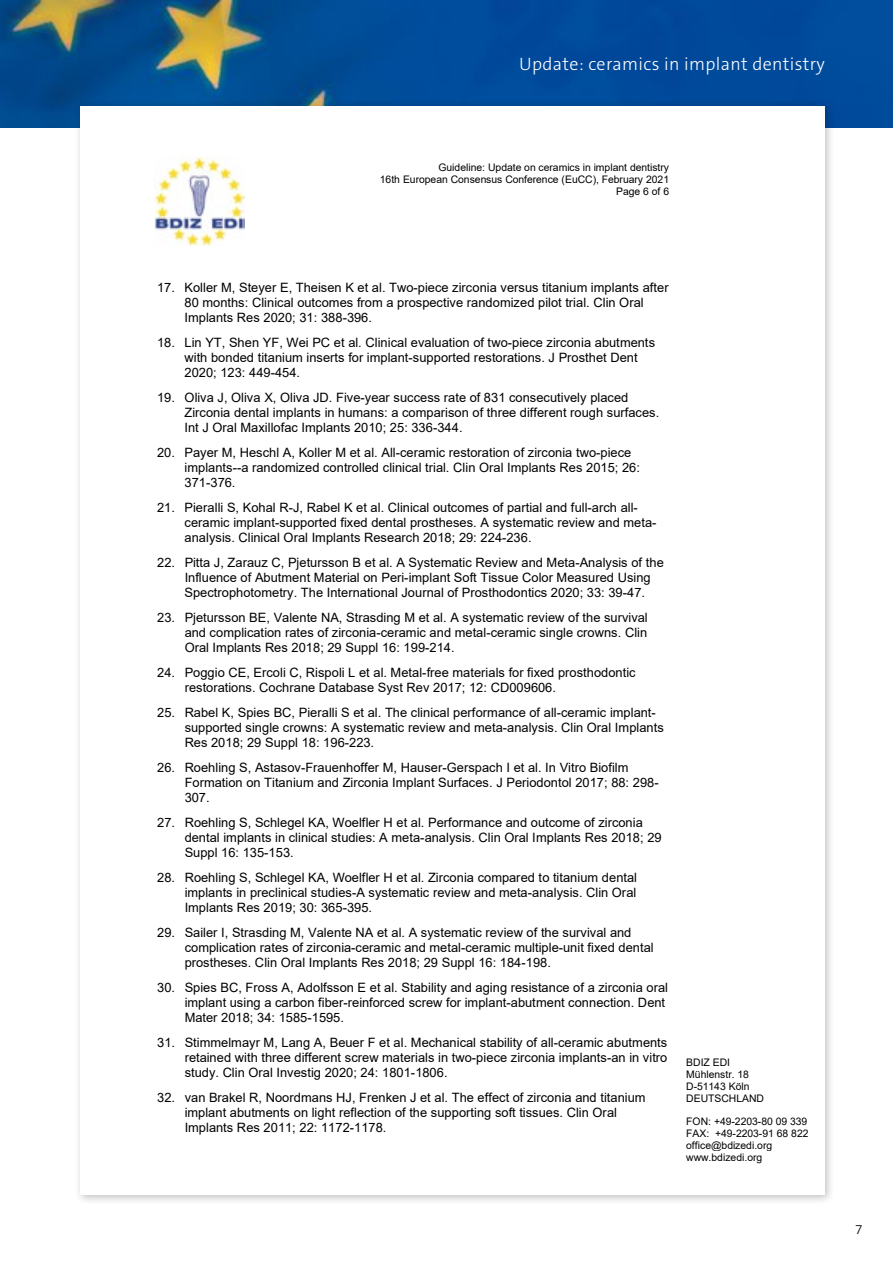
<style>
.page{position:relative;width:893px;height:1263px;background:#fff}
.page>*{position:absolute;margin:0;border:0;box-sizing:border-box;transform-origin:0 0}
.t1{font:300 18px "The Sans C5";letter-spacing:.02em;color:#fff}
.t2{font:300 13.5px "The Sans C5";color:#000}
.t3{font:12.9px/14.9px "Arial";color:#000}
.t4{font:10.35px/12px "Arial";letter-spacing:-.005em;color:#000}
</style>
<div class="page">
<img style="left:0;top:0;width:893px;height:128px">
<div style="left:75px;top:100px;width:760px;height:1104px;background:#000;opacity:.25"></div>
<div style="left:81px;top:106px;width:744px;height:1089px;background:#fff"></div>
<img style="left:155px;top:157px;width:90px;height:89px">
<h1 class="t1" style="left:519px;top:53px;width:307px">Update: ceramics in implant dentistry</h1>
<p class="t4" style="left:380px;top:161px;width:291px;text-align:right">Guideline: Update on ceramics in implant dentistry<br>16th European Consensus Conference (EuCC), February 2021<br>Page 6 of 6</p>
<p class="t3" style="left:185px;top:280px;width:485px;text-indent:-27px">17. Koller M, Steyer E, Theisen K et al. Two-piece zirconia versus titanium implants after<br>80 months: Clinical outcomes from a prospective randomized pilot trial. Clin Oral<br>Implants Res 2020; 31: 388-396.</p>
<p class="t3" style="left:185px;top:335px;width:472px;text-indent:-27px">18. Lin YT, Shen YF, Wei PC et al. Clinical evaluation of two-piece zirconia abutments with bonded titanium inserts for implant-supported restorations. J Prosthet Dent<br>2020; 123: 449-454.</p>
<p class="t3" style="left:185px;top:390px;width:476px;text-indent:-27px">19. Oliva J, Oliva X, Oliva JD. Five-year success rate of 831 consecutively placed<br>Zirconia dental implants in humans: a comparison of three different rough surfaces.<br>Int J Oral Maxillofac Implants 2010; 25: 336-344.</p>
<p class="t3" style="left:185px;top:445px;width:457px;text-indent:-27px">20. Payer M, Heschl A, Koller M et al. All-ceramic restoration of zirconia two-piece implants--a randomized controlled clinical trial. Clin Oral Implants Res 2015; 26:<br>371-376.</p>
<p class="t3" style="left:185px;top:500px;width:473px;text-indent:-27px">21. Pieralli S, Kohal R-J, Rabel K et al. Clinical outcomes of partial and full-arch all&shy;ceramic implant-supported fixed dental prostheses. A systematic review and meta&shy;analysis. Clinical Oral Implants Research 2018; 29: 224-236.</p>
<p class="t3" style="left:185px;top:555px;width:481px;text-indent:-27px">22. Pitta J, Zarauz C, Pjetursson B et al. A Systematic Review and Meta-Analysis of the<br>Influence of Abutment Material on Peri-implant Soft Tissue Color Measured Using<br>Spectrophotometry. The International Journal of Prosthodontics 2020; 33: 39-47.</p>
<p class="t3" style="left:185px;top:610px;width:465px;text-align:justify;text-indent:-27px">23. Pjetursson BE, Valente NA, Strasding M et al. A systematic review of the survival and complication rates of zirconia-ceramic and metal-ceramic single crowns. Clin Oral Implants Res 2018; 29 Suppl 16: 199-214.</p>
<p class="t3" style="left:185px;top:665px;width:452px;text-indent:-27px">24. Poggio CE, Ercoli C, Rispoli L et al. Metal-free materials for fixed prosthodontic restorations. Cochrane Database Syst Rev 2017; 12: CD009606.</p>
<p class="t3" style="left:185px;top:705px;width:481px;text-indent:-27px">25. Rabel K, Spies BC, Pieralli S et al. The clinical performance of all-ceramic implant&shy;supported single crowns: A systematic review and meta-analysis. Clin Oral Implants<br>Res 2018; 29 Suppl 18: 196-223.</p>
<p class="t3" style="left:185px;top:760px;width:476px;text-indent:-27px">26. Roehling S, Astasov-Frauenhoffer M, Hauser-Gerspach I et al. In Vitro Biofilm<br>Formation on Titanium and Zirconia Implant Surfaces. J Periodontol 2017; 88: 298-<br>307.</p>
<p class="t3" style="left:185px;top:815px;width:478px;text-indent:-27px">27. Roehling S, Schlegel KA, Woelfler H et al. Performance and outcome of zirconia dental implants in clinical studies: A meta-analysis. Clin Oral Implants Res 2018; 29<br>Suppl 16: 135-153.</p>
<p class="t3" style="left:185px;top:870px;width:454px;text-align:justify;text-indent:-27px">28. Roehling S, Schlegel KA, Woelfler H et al. Zirconia compared to titanium dental implants in preclinical studies-A systematic review and meta-analysis. Clin Oral Implants Res 2019; 30: 365-395.</p>
<p class="t3" style="left:185px;top:925px;width:471px;text-indent:-27px">29. Sailer I, Strasding M, Valente NA et al. A systematic review of the survival and complication rates of zirconia-ceramic and metal-ceramic multiple-unit fixed dental prostheses. Clin Oral Implants Res 2018; 29 Suppl 16: 184-198.</p>
<p class="t3" style="left:185px;top:980px;width:485px;text-indent:-27px">30. Spies BC, Fross A, Adolfsson E et al. Stability and aging resistance of a zirconia oral implant using a carbon fiber-reinforced screw for implant-abutment connection. Dent<br>Mater 2018; 34: 1585-1595.</p>
<p class="t3" style="left:185px;top:1035px;width:484px;text-align:justify;text-indent:-27px">31. Stimmelmayr M, Lang A, Beuer F et al. Mechanical stability of all-ceramic abutments retained with three different screw materials in two-piece zirconia implants-an in vitro study. Clin Oral Investig 2020; 24: 1801-1806.</p>
<p class="t3" style="left:185px;top:1090px;width:462px;text-indent:-27px">32. van Brakel R, Noordmans HJ, Frenken J et al. The effect of zirconia and titanium implant abutments on light reflection of the supporting soft tissues. Clin Oral<br>Implants Res 2011; 22: 1172-1178.</p>
<p class="t4" style="left:686px;top:1056px;width:79px">BDIZ EDI<br>Mühlenstr. 18<br>D-51143 Köln<br>DEUTSCHLAND</p>
<p class="t4" style="left:686px;top:1115px;width:124px">FON: +49-2203-80 09 339<br>FAX: +49-2203-91 68 822 office@bdizedi.org www.bdizedi.org</p>
<p class="t2" style="left:855px;top:1221px;width:9px">7</p>
</div>
